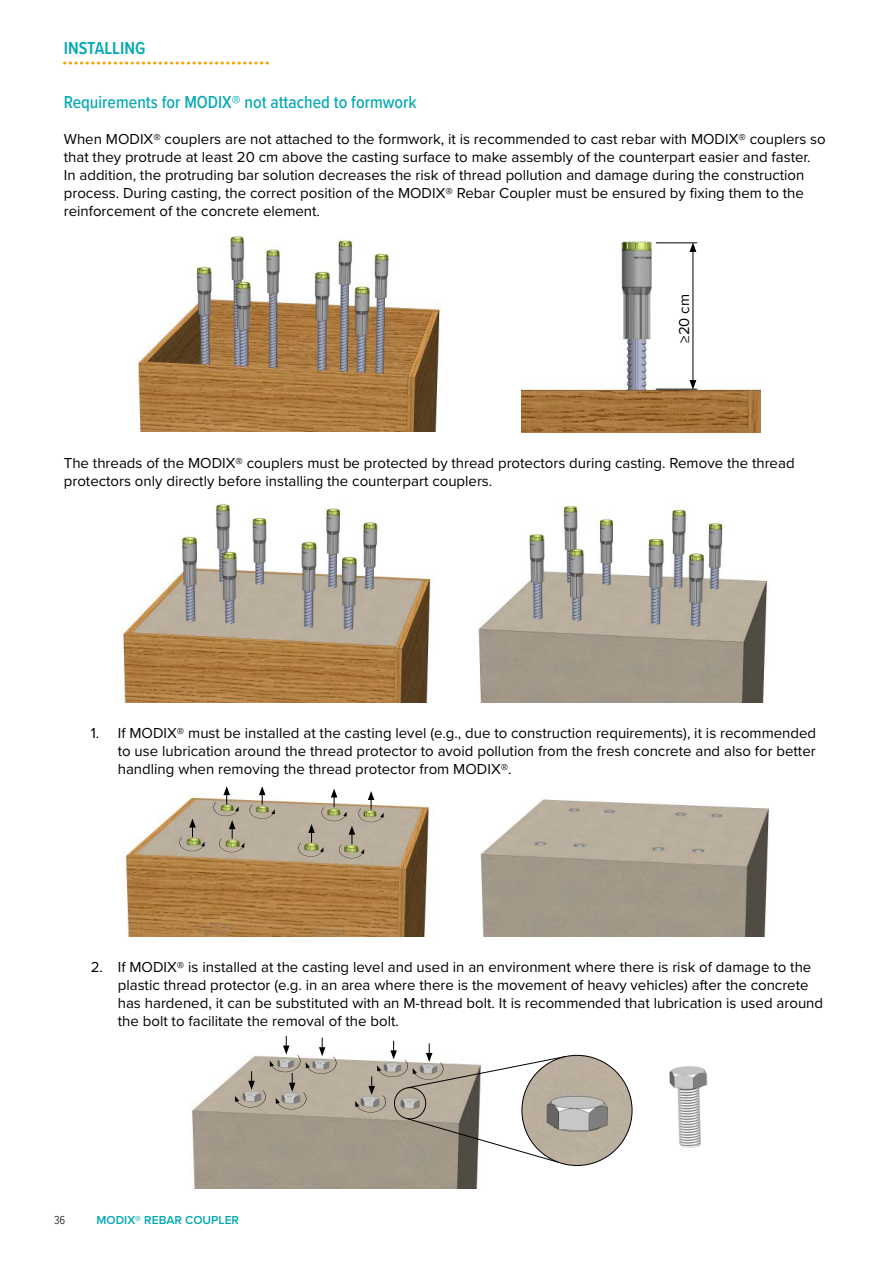
<style>
.page{position:relative;width:893px;height:1263px;background:#fff}
.page>*{position:absolute;margin:0;border:0;box-sizing:border-box;transform-origin:0 0}
.t1{font:500 18px "Proxima Nova Cond";color:#00a8b5}
.t2{font:600 18px "Proxima Nova Cond";color:#00a8b5}
.t3{font:15px/18px "Proxima Nova";color:#000}
.t4{font:600 12px "Proxima Nova";color:#00a8b5}
.t5{font:300 12px "Proxima Nova Cond";color:#000}
</style>
<div class="page">
<svg style="left:65px;top:62px;width:204px;height:3px"></svg>
<img style="left:138px;top:236px;width:302px;height:196px">
<img style="left:522px;top:241px;width:239px;height:191px">
<hr style="left:656px;top:242px;width:41px;height:1px;background:#000">
<hr style="left:656px;top:389px;width:41px;height:1px;background:#000">
<hr style="left:693px;top:250px;width:1px;height:132px;background:#000">
<svg style="left:689px;top:242px;width:7px;height:10px"></svg>
<svg style="left:689px;top:380px;width:7px;height:9px"></svg>
<img style="left:122px;top:504px;width:310px;height:198px">
<img style="left:478px;top:505px;width:289px;height:197px">
<img style="left:125px;top:796px;width:305px;height:140px">
<img style="left:480px;top:799px;width:289px;height:137px">
<svg style="left:250px;top:786px;width:25px;height:33px"></svg>
<svg style="left:213px;top:786px;width:31px;height:66px"></svg>
<svg style="left:179px;top:818px;width:26px;height:33px"></svg>
<svg style="left:298px;top:788px;width:86px;height:70px"></svg>
<img style="left:192px;top:1059px;width:288px;height:129px">
<img style="left:669px;top:1066px;width:39px;height:82px">
<div style="left:394px;top:1087px;width:32px;height:32px;border:1px solid #000;border-radius:50%"></div>
<svg style="left:406px;top:1118px;width:153px;height:45px"></svg>
<img style="left:522px;top:1055px;width:110px;height:110px;border-radius:55px">
<svg style="left:355px;top:1041px;width:211px;height:71px"></svg>
<svg style="left:235px;top:1036px;width:101px;height:73px"></svg>
<p class="t2" style="left:64px;top:35px;width:83px">INSTALLI NG</p>
<p class="t1" style="left:64px;top:89px;width:354px">Requirements for MODIX® not attached to formwork</p>
<p class="t3" style="left:64px;top:129px;width:763px">When MODIX® couplers are not attached to the formwork, it is recommended to cast rebar with MODIX® couplers so that they protrude at least 20 cm above the casting surface to make assembly of the counterpart easier and faster.<br>In addition, the protruding bar solution decreases the risk of thread pollution and damage during the construction process. During casting, the correct position of the MODIX® Rebar Coupler must be ensured by fixing them to the reinforcement of the concrete element.</p>
<p class="t3" style="left:674px;top:343px;width:50px;rotate:-90deg">≥20 cm</p>
<p class="t3" style="left:64px;top:453px;width:732px">The threads of the MODIX® couplers must be protected by thread protectors during casting. Remove the thread protectors only directly before installing the counterpart couplers.</p>
<p class="t3" style="left:118px;top:723px;width:700px;text-align:justify;text-indent:-27px">1. If MODIX® must be installed at the casting level (e.g., due to construction requirements), it is recommended to use lubrication around the thread protector to avoid pollution from the fresh concrete and also for better handling when removing the thread protector from MODIX®.</p>
<p class="t3" style="left:118px;top:957px;width:707px;text-indent:-27px">2. If MODIX® is installed at the casting level and used in an environment where there is risk of damage to the plastic thread protector (e.g. in an area where there is the movement of heavy vehicles) after the concrete has hardened, it can be substituted with an M-thread bolt. It is recommended that lubrication is used around the bolt to facilitate the removal of the bolt.</p>
<p class="t5" style="left:54px;top:1211px;width:13px">36</p>
<p class="t4" style="left:97px;top:1211px;width:71px">MODIX® REBAR</p>
<p class="t4" style="left:185px;top:1211px;width:52px">COUPLER</p>
</div>
